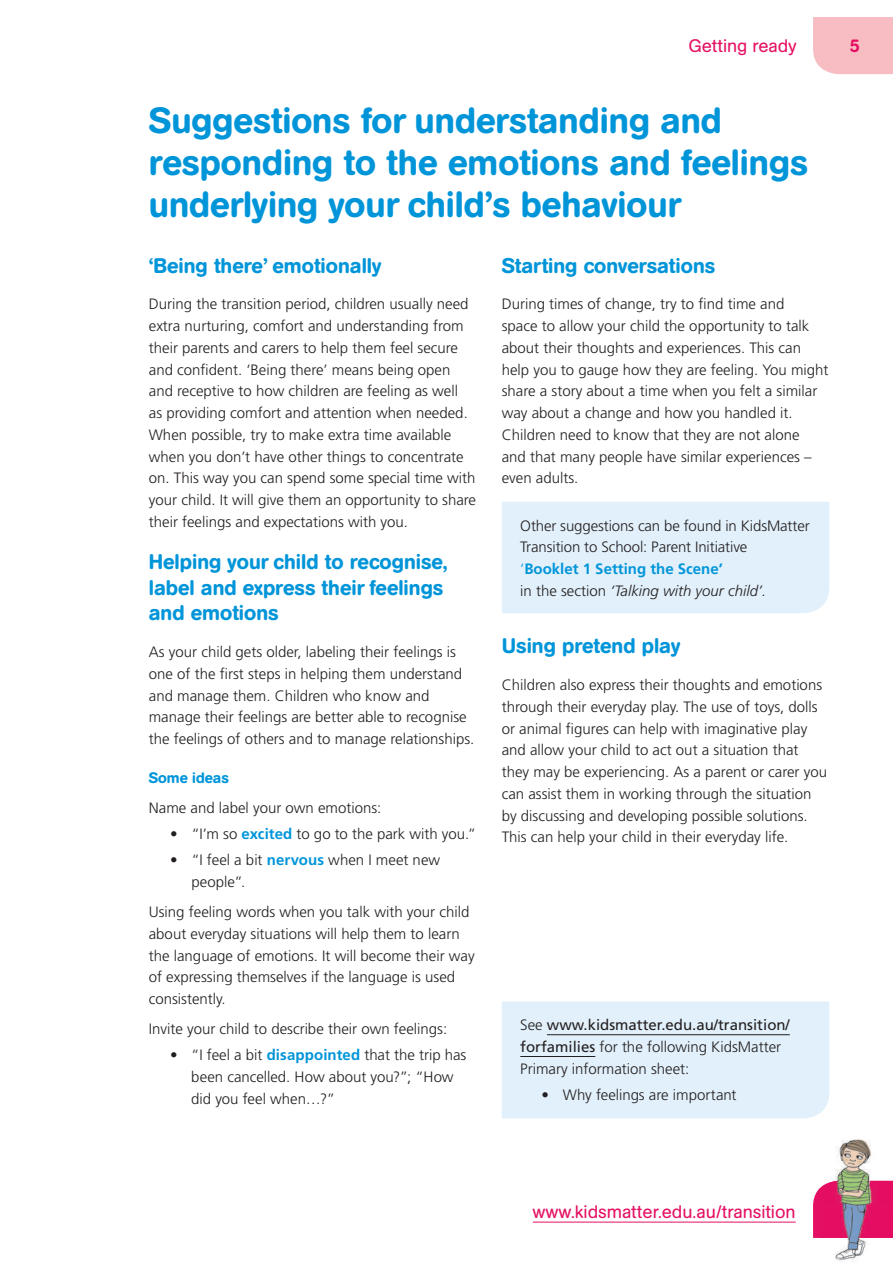
<style>
.page{position:relative;width:893px;height:1263px;background:#fff}
.page>*{position:absolute;margin:0;border:0;box-sizing:border-box;transform-origin:0 0}
.t1{font:500 36px/42px "AG Book Rounded BQ";color:#0095d9}
.t2{font:500 21px/25.5px "AG Book Rounded BQ";color:#0095d9}
.t3{font:18px "AG Book Rounded BQ";color:#e50f63}
.t4{font:500 18px "AG Book Rounded BQ";color:#e50f63}
.t5{font:300 15px/21.8px "Frutiger";color:#231f20}
.t6{font:500 15px "AG Book Rounded BQ";color:#0095d9}
.s1{font-weight:700;color:#0095d9}
.s2{color:#0095d9}
.s3{font-style:italic}
.s4{font-weight:400}
</style>
<div class="page">
<div style="left:813px;top:17px;width:80px;height:57px;background:#f7bdc3"></div>
<svg style="left:813px;top:1190px;width:5px;height:48px"></svg>
<div style="left:502px;top:1001px;width:327px;height:117px;background:#e1f0fa"></div>
<hr style="left:547px;top:1034px;width:243px;height:1px;background:#231f20">
<hr style="left:520px;top:1056px;width:75px;height:1px;background:#231f20">
<div style="left:502px;top:502px;width:327px;height:111px;background:#e1f0fa"></div>
<img style="left:835px;top:1139px;width:58px;height:123px">
<img style="left:818px;top:1181px;width:75px;height:57px">
<hr style="left:533px;top:1222px;width:263px;height:1px;background:#e50f63">
<p class="t3" style="left:688px;top:36px;width:109px">Getting ready</p>
<p class="t4" style="left:850px;top:35px;width:12px">5</p>
<h1 class="t1" style="left:149px;top:100px;width:661px">Suggestions for understanding and responding to the emotions and feelings underlying your child’s behaviour</h1>
<h2 class="t2" style="left:149px;top:253px;width:234px">‘Being there’ emotionally</h2>
<p class="t5" style="left:149px;top:293px;width:329px">During the transition period, children usually need extra nurturing, comfort and understanding from their parents and carers to help them feel secure and confident. ‘Being there’ means being open and receptive to how children are feeling as well<br>as providing comfort and attention when needed.<br>When possible, try to make extra time available when you don’t have other things to concentrate on. This way you can spend some special time with your child. It will give them an opportunity to share their feelings and expectations with you.</p>
<h2 class="t2" style="left:149px;top:550px;width:300px">Helping your child to recognise, label and express their feelings and emotions</h2>
<p class="t5" style="left:149px;top:641px;width:327px">As your child gets older, labeling their feelings is one of the first steps in helping them understand and manage them. Children who know and manage their feelings are better able to recognise the feelings of others and to manage relationships.</p>
<p class="t6" style="left:149px;top:769px;width:81px">Some ideas</p>
<p class="t5" style="left:149px;top:797px;width:234px">Name and label your own emotions:</p>
<p class="t5" style="left:170px;top:823px;width:308px">• “I’m so <span class="s1">excited</span> to go to the park with you.”</p>
<p class="t5" style="left:191px;top:849px;width:250px;text-indent:-21px">• “I feel a bit <span class="s1">nervous</span> when I meet new people”.</p>
<p class="t5" style="left:149px;top:901px;width:327px">Using feeling words when you talk with your child about everyday situations will help them to learn the language of emotions. It will become their way of expressing themselves if the language is used consistently.</p>
<p class="t5" style="left:149px;top:1018px;width:300px">Invite your child to describe their own feelings:</p>
<p class="t5" style="left:191px;top:1044px;width:277px;text-indent:-21px">• “I feel a bit <span class="s1">disappointed</span> that the trip has been cancelled. How about you?”; “How did you feel when…?”</p>
<h2 class="t2" style="left:502px;top:253px;width:215px">Starting conversations</h2>
<p class="t5" style="left:502px;top:293px;width:328px">During times of change, try to find time and<br>space to allow your child the opportunity to talk about their thoughts and experiences. This can help you to gauge how they are feeling. You might share a story about a time when you felt a similar way about a change and how you handled it.<br>Children need to know that they are not alone<br>and that many people have similar experiences – even adults.</p>
<p class="t5" style="left:520px;top:514px;width:291px">Other suggestions can be found in KidsMatter Transition to School: Parent Initiative<br><span class="s2">‘</span><span class="s1">Booklet 1 Setting the Scene’<br></span>in the section <span class="s3">‘Talking with your child’.</span></p>
<h2 class="t2" style="left:502px;top:634px;width:180px">Using pretend play</h2>
<p class="t5" style="left:502px;top:674px;width:327px">Children also express their thoughts and emotions through their everyday play. The use of toys, dolls or animal figures can help with imaginative play and allow your child to act out a situation that they may be experiencing. As a parent or carer you can assist them in working through the situation by discussing and developing possible solutions.<br>This can help your child in their everyday life.</p>
<p class="t5" style="left:520px;top:1014px;width:271px">See <span class="s4">www.kidsmatter.edu.au/transition/ forfamilies</span> for the following KidsMatter<br>Primary information sheet:</p>
<p class="t5" style="left:541px;top:1084px;width:197px">• Why feelings are important</p>
<p class="t3" style="left:533px;top:1201px;width:264px">www.kidsmatter.edu.au/transition</p>
</div>
